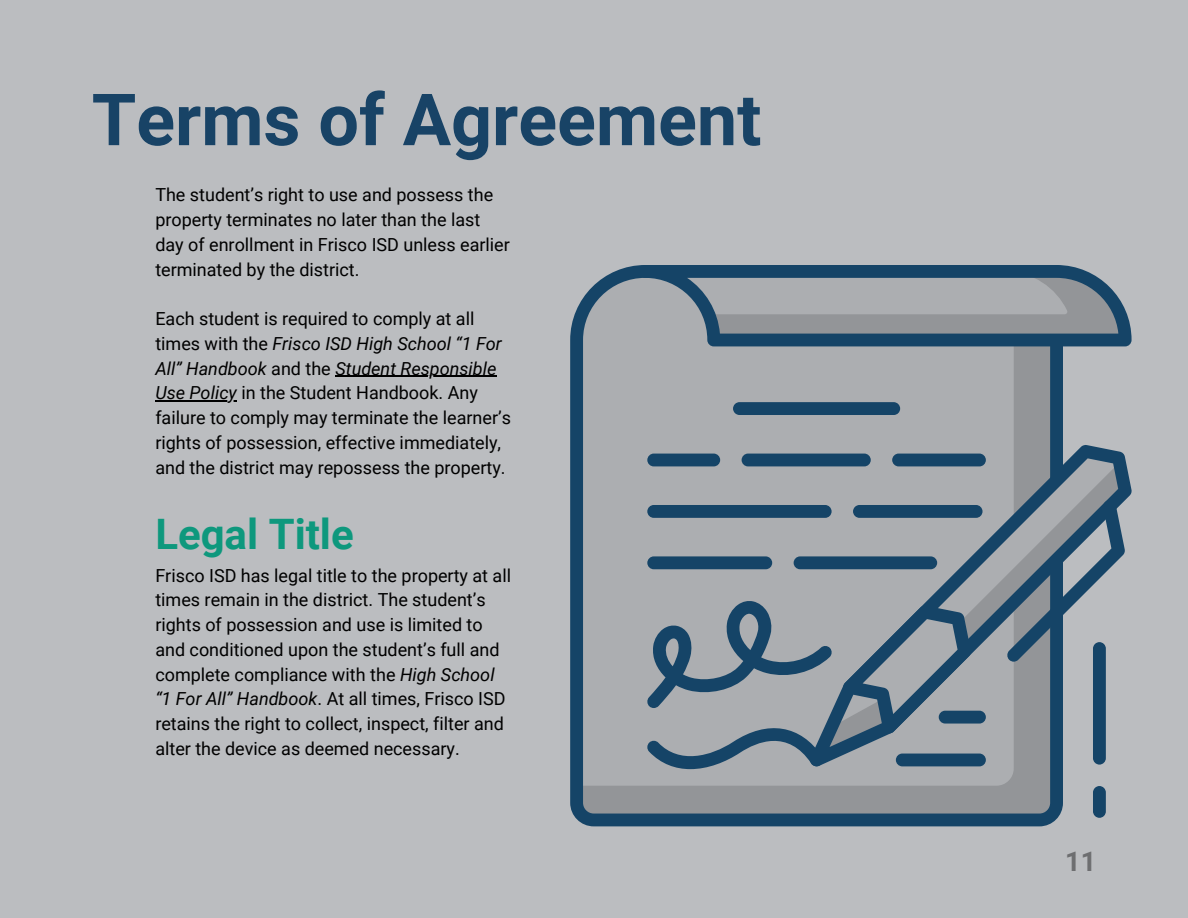
<style>
.page{position:relative;width:1188px;height:918px;background:#bbbdc0}
.page>*{position:absolute;margin:0;border:0;box-sizing:border-box;transform-origin:0 0}
.t1{font:700 72px "Roboto";color:#184366}
.t2{font:700 42px "Roboto";color:#0e987d}
.t3{font:700 27px "Roboto";color:#6d6e70}
.t4{font:18px/24.8px "Roboto";color:#000}
.s1{font-style:italic}
</style>
<div class="page">
<hr style="left:335px;top:376px;width:162px;height:1px;background:#000">
<hr style="left:155px;top:401px;width:82px;height:1px;background:#000">
<svg style="left:570px;top:265px;width:493px;height:561px;fill:#acaeb1"></svg>
<svg style="left:639px;top:265px;width:493px;height:81px"></svg>
<div style="left:733px;top:402px;width:167px;height:13px;background:#154467;border-radius:6px"></div>
<div style="left:742px;top:454px;width:129px;height:12px;background:#154467;border-radius:6px"></div>
<div style="left:647px;top:454px;width:73px;height:12px;background:#154467;border-radius:6px"></div>
<div style="left:647px;top:505px;width:185px;height:13px;background:#154467;border-radius:6px"></div>
<div style="left:794px;top:556px;width:143px;height:13px;background:#154467;border-radius:6px"></div>
<div style="left:647px;top:556px;width:125px;height:13px;background:#154467;border-radius:6px"></div>
<svg style="left:647px;top:719px;width:177px;height:50px"></svg>
<div style="left:1093px;top:786px;width:13px;height:32px;background:#154467;border-radius:6px"></div>
<svg style="left:810px;top:445px;width:322px;height:321px;fill:#acaeb1"></svg>
<svg style="left:843px;top:605px;width:128px;height:128px"></svg>
<svg style="left:1007px;top:500px;width:118px;height:162px"></svg>
<svg style="left:647px;top:600px;width:185px;height:108px"></svg>
<div style="left:896px;top:754px;width:90px;height:12px;background:#154467;border-radius:6px"></div>
<div style="left:939px;top:711px;width:47px;height:13px;background:#154467;border-radius:6px"></div>
<h1 class="t1" style="left:92px;top:78px;width:671px">Terms of Agreement</h1>
<p class="t4" style="left:155px;top:183px;width:356px">The student’s right to use and possess the property terminates no later than the last day of enrollment in Frisco ISD unless earlier terminated by the district.</p>
<p class="t4" style="left:155px;top:307px;width:357px">Each student is required to comply at all times with the <span class="s1">Frisco ISD High School “1 For All” Handbook</span> and the <span class="s1">Student Responsible Use Policy</span> in the Student Handbook. Any failure to comply may terminate the learner’s rights of possession, effective immediately, and the district may repossess the property.</p>
<h2 class="t2" style="left:155px;top:510px;width:200px">Legal Title</h2>
<p class="t4" style="left:155px;top:563px;width:357px">Frisco ISD has legal title to the property at all times remain in the district. The student’s rights of possession and use is limited to and conditioned upon the student’s full and complete compliance with the <span class="s1">High School “1 For All” Handbook</span>. At all times, Frisco ISD retains the right to collect, inspect, filter and alter the device as deemed necessary.</p>
<h3 class="t3" style="left:1065px;top:846px;width:32px">11</h3>
</div>
